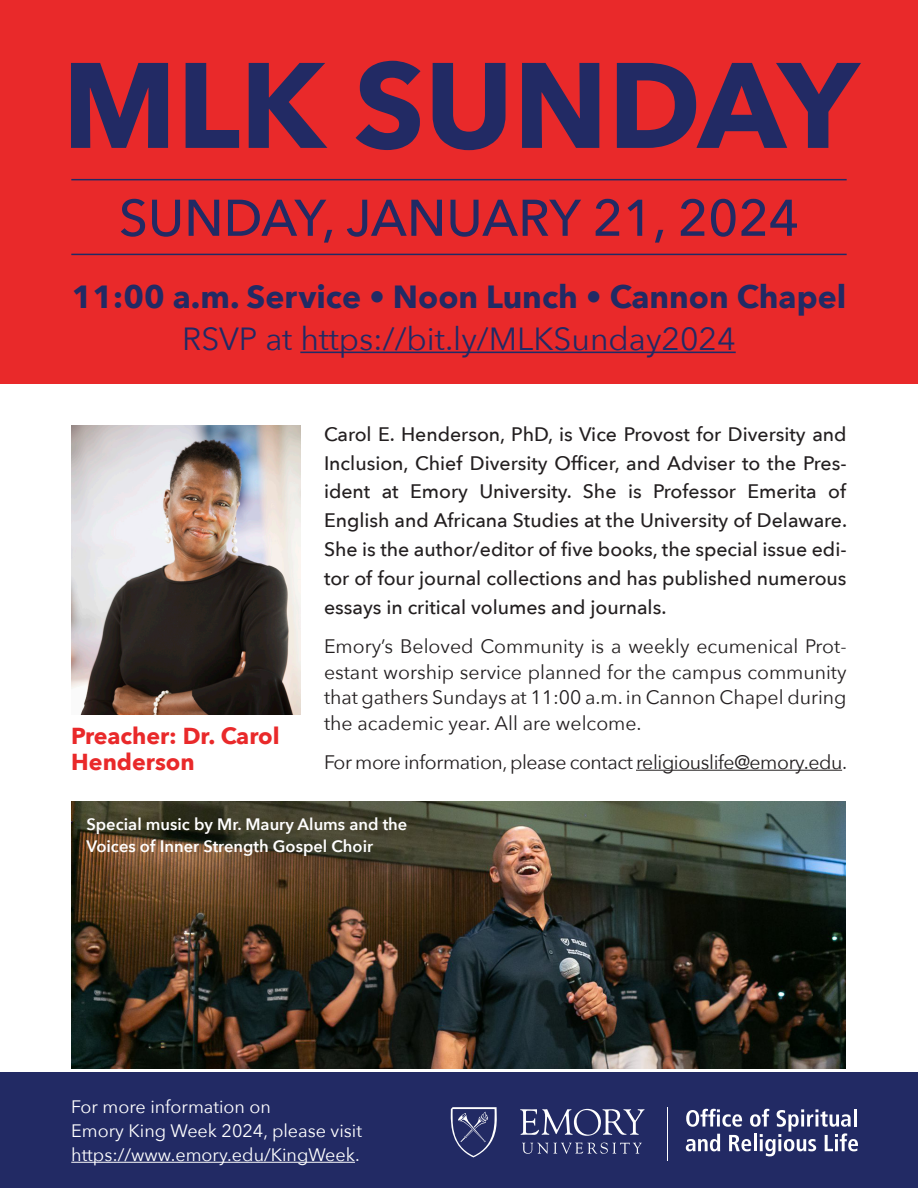
<style>
.page{position:relative;width:918px;height:1188px;background:#fff}
.page>*{position:absolute;margin:0;border:0;box-sizing:border-box;transform-origin:0 0}
.Body_text{font:700 120px "Avenir Next";color:#222a64}
.Body_text-2{font:500 51px "Avenir Next";color:#222a64}
.Body_text-3{font:700 31.95px "Avenir Next";color:#222a64}
.Body_text-4{font:31.95px "Avenir Next";color:#222a64}
.Paragraph_Style_1{font:700 23.1px/25.5px "Avenir Next";color:#e9292a}
.Paragraph_Style_1-2{font:500 19.5px/29px "Avenir Next";color:#231f20;text-align:justify}
.Paragraph_Style_1-3{font:19.5px/25.5px "Avenir Next";letter-spacing:-.02em;color:#231f20;text-align:justify}
.Paragraph_Style_1-4{font:18px/24px "Avenir Next";color:#fff}
.Paragraph_Style_1-5{font:600 16.5px/22.5px "Avenir Next";color:#fff}
</style>
<div class="page">
<div style="left:0;top:1073px;width:918px;height:115px;background:#222a64"></div>
<hr style="left:667px;top:1107px;width:1px;height:54px;background:#fff">
<svg style="left:522px;top:1142px;width:120px;height:12px"></svg>
<svg style="left:520px;top:1109px;width:125px;height:27px"></svg>
<svg style="left:451px;top:1107px;width:46px;height:50px"></svg>
<svg style="left:686px;top:1109px;width:172px;height:47px"></svg>
<hr style="left:71px;top:1162px;width:284px;height:1px;background:#fff">
<div style="left:0;top:0;width:918px;height:383px;background:#e9292a"></div>
<hr style="left:636px;top:770px;width:206px;height:1px;background:#231f20">
<img style="left:71px;top:425px;width:230px;height:290px">
<hr style="left:300px;top:352px;width:436px;height:1px;background:#222a64">
<img style="left:71px;top:801px;width:775px;height:267px">
<hr style="left:71px;top:179px;width:776px;height:1px;background:#222a64">
<hr style="left:71px;top:254px;width:776px;height:1px;background:#222a64">
<p class="Body_text" style="left:62px;top:2px;width:798px">MLK SUNDAY</p>
<p class="Body_text-2" style="left:119px;top:175px;width:682px">SUNDAY, JANUARY 21, 2024</p>
<p class="Body_text-3" style="left:72px;top:269px;width:776px">11:00 a.m. Service • Noon Lunch • Cannon Chapel</p>
<p class="Body_text-4" style="left:182px;top:312px;width:555px">RSVP at https://bit.ly/MLKSunday2024</p>
<p class="Paragraph_Style_1" style="left:71px;top:723px;width:210px">Preacher: Dr. Carol<br>Henderson</p>
<p class="Paragraph_Style_1-2" style="left:324px;top:419px;width:525px">Carol E. Henderson, PhD, is Vice Provost for Diversity and Inclusion, Chief Diversity Officer, and Adviser to the Pres&shy;ident at Emory University. She is Professor Emerita of English and Africana Studies at the University of Delaware.<br>She is the author/editor of five books, the special issue edi&shy;tor of four journal collections and has published numerous essays in critical volumes and journals.</p>
<p class="Paragraph_Style_1-3" style="left:324px;top:633px;width:524px">Emory’s Beloved Community is a weekly ecumenical Prot&shy;estant worship service planned for the campus community that gathers Sundays at 11:00 a.m. in Cannon Chapel during the academic year. All are welcome.</p>
<p class="Paragraph_Style_1-3" style="left:324px;top:748px;width:525px">For more information, please contact religiouslife@emory.edu.</p>
<p class="Paragraph_Style_1-5" style="left:86px;top:812px;width:323px">Special music by Mr. Maury Alums and the<br>Voices of Inner Strength Gospel Choir</p>
<p class="Paragraph_Style_1-4" style="left:71px;top:1094px;width:292px">For more information on<br>Emory King Week 2024, please visit https://www.emory.edu/KingWeek.</p>
</div>
